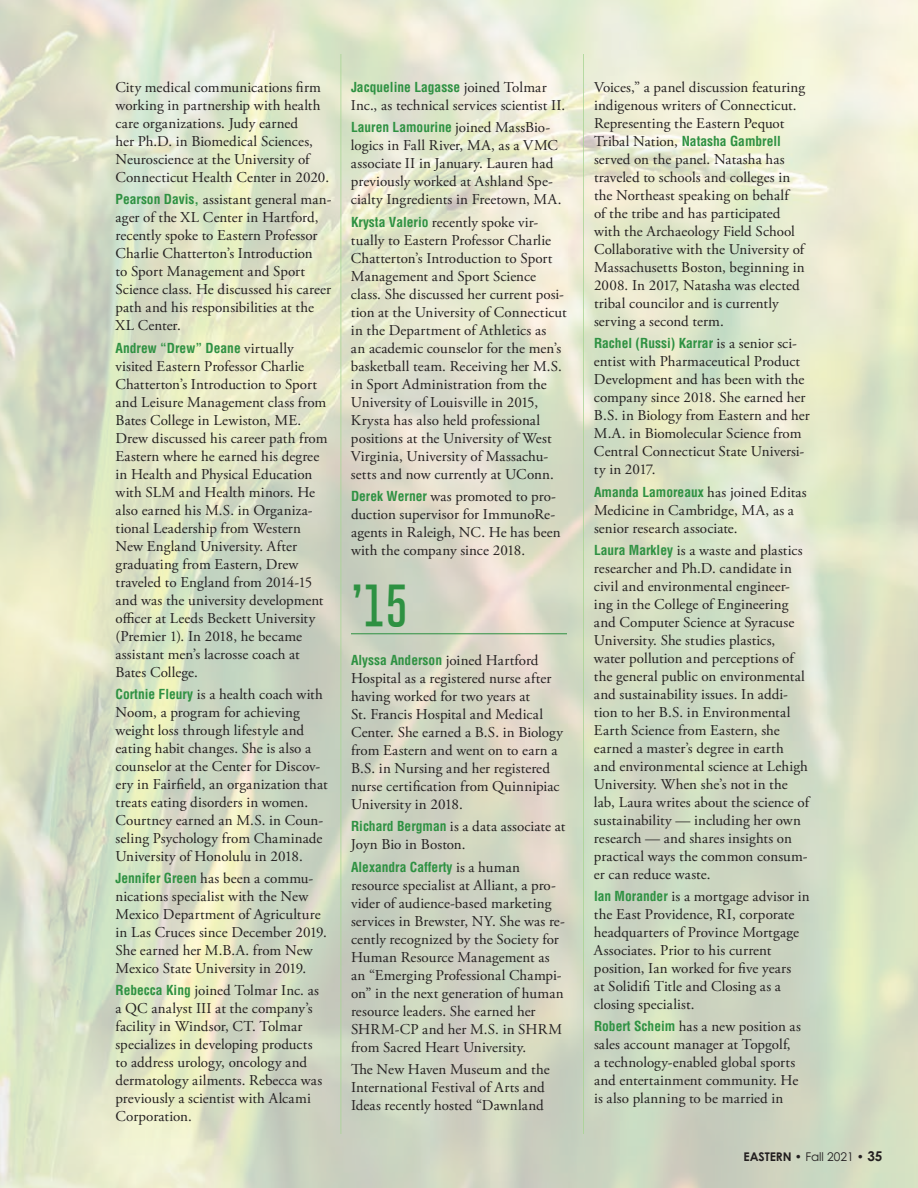
<style>
.page{position:relative;width:918px;height:1188px;background:#fff}
.page>*{position:absolute;margin:0;border:0;box-sizing:border-box;transform-origin:0 0}
.t1{font:100 45px "Gobold";color:#2e9142}
.t2{font:15px/18px "Adobe Garamond Pro";letter-spacing:.005em;color:#231f20}
.t3{font:700 condensed 13.5px "Helvetica LT Std";color:#2e9142}
.t4{font:700 12px "Century Gothic Pro";letter-spacing:-.005em;color:#231f20}
.s1{font-family:"Helvetica LT Std";font-weight:700;font-stretch:condensed;font-size:13.5px;color:#2e9142}
.s2{font-family:"Adobe Garamond Pro";font-weight:400;font-stretch:normal;font-size:15px;color:#231f20}
.s3{font-weight:400}
.s4{font-size:13.5px}
</style>
<div class="page">
<hr style="left:583px;top:54px;width:1px;height:1080px;background:#a6d491">
<hr style="left:341px;top:54px;width:1px;height:1080px;background:#a6d491">
<hr style="left:351px;top:633px;width:216px;height:1px;background:#2e9142">
<p class="t2" style="left:116px;top:79px;width:215px">City medical communications firm working in partnership with health care organizations. Judy earned<br>her Ph.D. in Biomedical Sciences, Neuroscience at the University of Connecticut Health Center in 2020.</p>
<p class="t2" style="left:115px;top:191px;width:217px"><span class="s1">Pearson Davis,</span> assistant general man&shy;ager of the XL Center in Hartford, recently spoke to Eastern Professor<br>Charlie Chatterton’s Introduction<br>to Sport Management and Sport<br>Science class. He discussed his career path and his responsibilities at the<br>XL Center.</p>
<p class="t3" style="left:116px;top:339px;width:180px">Andrew “Drew” Deane <span class="s2">virtually</span></p>
<p class="t2" style="left:116px;top:357px;width:214px">visited Eastern Professor Charlie<br>Chatterton’s Introduction to Sport and Leisure Management class from<br>Bates College in Lewiston, ME.<br>Drew discussed his career path from<br>Eastern where he earned his degree in Health and Physical Education with SLM and Health minors. He also earned his M.S. in Organiza&shy;tional Leadership from Western<br>New England University. After graduating from Eastern, Drew traveled to England from 2014-15 and was the university development officer at Leeds Beckett University (Premier 1). In 2018, he became assistant men’s lacrosse coach at<br>Bates College.</p>
<p class="t2" style="left:115px;top:686px;width:214px"><span class="s1">Cortnie Fleury</span> is a health coach with Noom, a program for achieving weight loss through lifestyle and eating habit changes. She is also a counselor at the Center for Discov&shy;ery in Fairfield, an organization that treats eating disorders in women.<br>Courtney earned an M.S. in Coun&shy;seling Psychology from Chaminade University of Honolulu in 2018.</p>
<p class="t2" style="left:116px;top:870px;width:213px"><span class="s1">Jennifer Green</span> has been a commu&shy;nications specialist with the New<br>Mexico Department of Agriculture in Las Cruces since December 2019.<br>She earned her M.B.A. from New<br>Mexico State University in 2019.</p>
<p class="t2" style="left:115px;top:982px;width:208px"><span class="s1">Rebecca King</span> joined Tolmar Inc. as a QC analyst III at the company’s facility in Windsor, CT. Tolmar specializes in developing products to address urology, oncology and dermatology ailments. Rebecca was previously a scientist with Alcami<br>Corporation.</p>
<p class="t3" style="left:351px;top:78px;width:197px">Jacqueline Lagasse <span class="s2">joined Tolmar</span></p>
<p class="t2" style="left:351px;top:97px;width:216px">Inc., as technical services scientist II.</p>
<p class="t3" style="left:351px;top:119px;width:201px">Lauren Lamourine <span class="s2">joined MassBio-</span></p>
<p class="t2" style="left:351px;top:137px;width:212px">logics in Fall River, MA, as a VMC associate II in January. Lauren had previously worked at Ashland Spe&shy;cialty Ingredients in Freetown, MA.</p>
<p class="t2" style="left:351px;top:213px;width:217px"><span class="s1">Krysta Valerio</span> recently spoke vir&shy;tually to Eastern Professor Charlie Chatterton’s Introduction to Sport Management and Sport Science class. She discussed her current posi&shy;tion at the University of Connecticut in the Department of Athletics as<br>an academic counselor for the men’s basketball team. Receiving her M.S. in Sport Administration from the University of Louisville in 2015, Krysta has also held professional positions at the University of West Virginia, University of Massachu&shy;setts and now currently at UConn.</p>
<p class="t2" style="left:351px;top:488px;width:211px"><span class="s1">Derek Werner</span> was promoted to pro&shy;duction supervisor for ImmunoRe&shy;agents in Raleigh, NC. He has been with the company since 2018.</p>
<h1 class="t1" style="left:351px;top:577px;width:58px">’15</h1>
<p class="t3" style="left:351px;top:652px;width:189px">Alyssa Anderson <span class="s2">joined Hartford</span></p>
<p class="t2" style="left:351px;top:670px;width:214px">Hospital as a registered nurse after having worked for two years at<br>St. Francis Hospital and Medical<br>Center. She earned a B.S. in Biology from Eastern and went on to earn a<br>B.S. in Nursing and her registered nurse certification from Quinnipiac<br>University in 2018.</p>
<p class="t2" style="left:351px;top:818px;width:216px"><span class="s1">Richard Bergman</span> is a data associate at<br>Joyn Bio in Boston.</p>
<p class="t3" style="left:351px;top:858px;width:171px">Alexandra Cafferty <span class="s2">is a human</span></p>
<p class="t2" style="left:351px;top:876px;width:215px">resource specialist at Alliant, a pro&shy;vider of audience-based marketing services in Brewster, NY. She was re&shy;cently recognized by the Society for Human Resource Management as an “Emerging Professional Champi&shy;on” in the next generation of human resource leaders. She earned her SHRM-CP and her M.S. in SHRM from Sacred Heart University.</p>
<p class="t2" style="left:351px;top:1061px;width:200px">The New Haven Museum and the<br>International Festival of Arts and<br>Ideas recently hosted “Dawnland</p>
<p class="t2" style="left:594px;top:79px;width:213px">Voices,” a panel discussion featuring indigenous writers of Connecticut.<br>Representing the Eastern Pequot</p>
<p class="t3" style="left:594px;top:132px;width:189px"><span class="s2">Tribal Nation,</span> Natasha Gambrell</p>
<p class="t2" style="left:594px;top:151px;width:212px">served on the panel. Natasha has traveled to schools and colleges in the Northeast speaking on behalf<br>of the tribe and has participated with the Archaeology Field School Collaborative with the University of Massachusetts Boston, beginning in 2008. In 2017, Natasha was elected tribal councilor and is currently serving a second term.</p>
<p class="t3" style="left:594px;top:335px;width:204px">Rachel (Russi) Karrar <span class="s2">is a senior sci-</span></p>
<p class="t2" style="left:594px;top:353px;width:217px">entist with Pharmaceutical Product<br>Development and has been with the company since 2018. She earned her<br>B.S. in Biology from Eastern and her<br>M.A. in Biomolecular Science from<br>Central Connecticut State Universi&shy;ty in 2017.</p>
<p class="t3" style="left:594px;top:483px;width:214px">Amanda Lamoreaux <span class="s2">has joined Editas</span></p>
<p class="t2" style="left:594px;top:501px;width:202px">Medicine in Cambridge, MA, as a senior research associate.</p>
<p class="t2" style="left:594px;top:542px;width:217px"><span class="s1">Laura Markley</span> is a waste and plastics researcher and Ph.D. candidate in civil and environmental engineer&shy;ing in the College of Engineering and Computer Science at Syracuse University. She studies plastics, water pollution and perceptions of the general public on environmental and sustainability issues. In addi&shy;tion to her B.S. in Environmental Earth Science from Eastern, she earned a master’s degree in earth and environmental science at Lehigh University. When she’s not in the lab, Laura writes about the science of sustainability — including her own research — and shares insights on practical ways the common consum&shy;er can reduce waste.</p>
<p class="t2" style="left:594px;top:888px;width:217px"><span class="s1">Ian Morander</span> is a mortgage advisor in the East Providence, RI, corporate headquarters of Province Mortgage<br>Associates. Prior to his current position, Ian worked for five years<br>at Solidifi Title and Closing as a closing specialist.</p>
<p class="t2" style="left:594px;top:1018px;width:208px"><span class="s1">Robert Scheim</span> has a new position as sales account manager at Topgolf,<br>a technology-enabled global sports and entertainment community. He is also planning to be married in</p>
<p class="t4" style="left:744px;top:1149px;width:140px">EASTERN • <span class="s3">Fall 2021</span> • <span class="s4">35</span></p>
</div>
